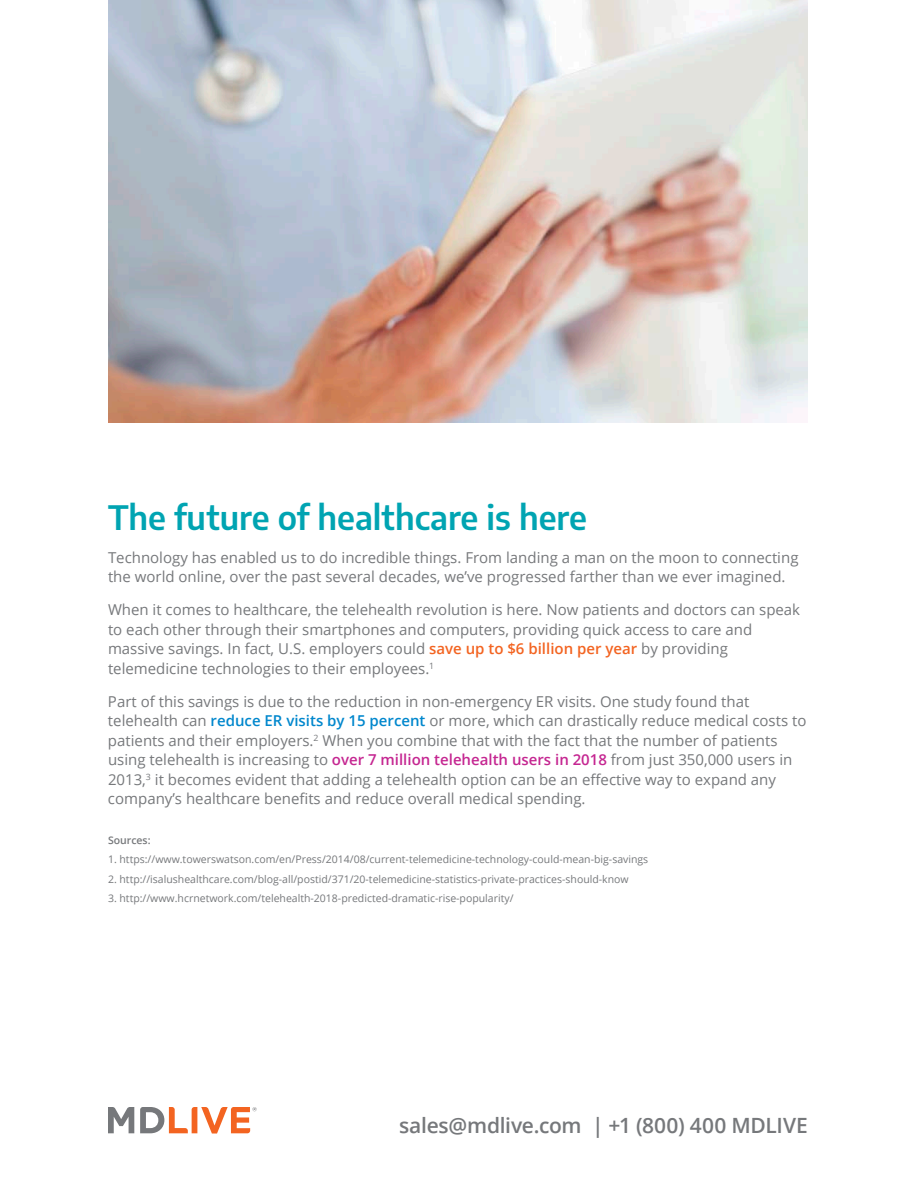
<style>
.page{position:relative;width:918px;height:1188px;background:#fff}
.page>*{position:absolute;margin:0;border:0;box-sizing:border-box;transform-origin:0 0}
.t1{font:600 33px "Encode Sans";color:#00a4b2}
.t2{font:600 21px "Open Sans";letter-spacing:-.01em;color:#76787b}
.t3{font:15px/19.5px "Open Sans";color:#76787b}
.t4{font:10.5px "Open Sans";color:#76787b}
.t5{font:600 10.5px "Open Sans";color:#76787b}
.s1{font-weight:600;color:#f36421}
.s2{font-weight:600;color:#0087cd}
.s3{font-weight:600;color:#c52691}
</style>
<div class="page">
<img style="left:108px;top:0;width:700px;height:422px">
<svg style="left:108px;top:1107px;width:26px;height:26px"></svg>
<svg style="left:140px;top:1107px;width:117px;height:27px"></svg>
<p class="t1" style="left:108px;top:493px;width:481px">The future of healthcare is here</p>
<p class="t3" style="left:108px;top:547px;width:692px">Technology has enabled us to do incredible things. From landing a man on the moon to connecting the world online, over the past several decades, we’ve progressed farther than we ever imagined.</p>
<p class="t3" style="left:108px;top:600px;width:694px">When it comes to healthcare, the telehealth revolution is here. Now patients and doctors can speak to each other through their smartphones and computers, providing quick access to care and massive savings. In fact, U.S. employers could <span class="s1">save up to $6 billion per year</span> by providing telemedicine technologies to their employees.<sup>1</sup></p>
<p class="t3" style="left:108px;top:691px;width:700px">Part of this savings is due to the reduction in non-emergency ER visits. One study found that telehealth can <span class="s2">reduce ER visits by 15 percent</span> or more, which can drastically reduce medical costs to patients and their employers.<sup>2</sup> When you combine that with the fact that the number of patients using telehealth is increasing to <span class="s3">over 7 million telehealth users in 2018</span> from just 350,000 users in 2013,<sup>3</sup> it becomes evident that adding a telehealth option can be an effective way to expand any company’s healthcare benefits and reduce overall medical spending.</p>
<p class="t5" style="left:108px;top:833px;width:44px">Sources:</p>
<p class="t4" style="left:108px;top:852px;width:542px">1. https://www.towerswatson.com/en/Press/2014/08/current-telemedicine-technology-could-mean-big-savings</p>
<p class="t4" style="left:108px;top:872px;width:522px">2. http://isalushealthcare.com/blog-all/postid/371/20-telemedicine-statistics-private-practices-should-know</p>
<p class="t4" style="left:108px;top:891px;width:407px">3. http://www.hcrnetwork.com/telehealth-2018-predicted-dramatic-rise-popularity/</p>
<p class="t2" style="left:399px;top:1111px;width:410px">sales@mdlive.com | +1 (800) 400 MDLIVE</p>
</div>
